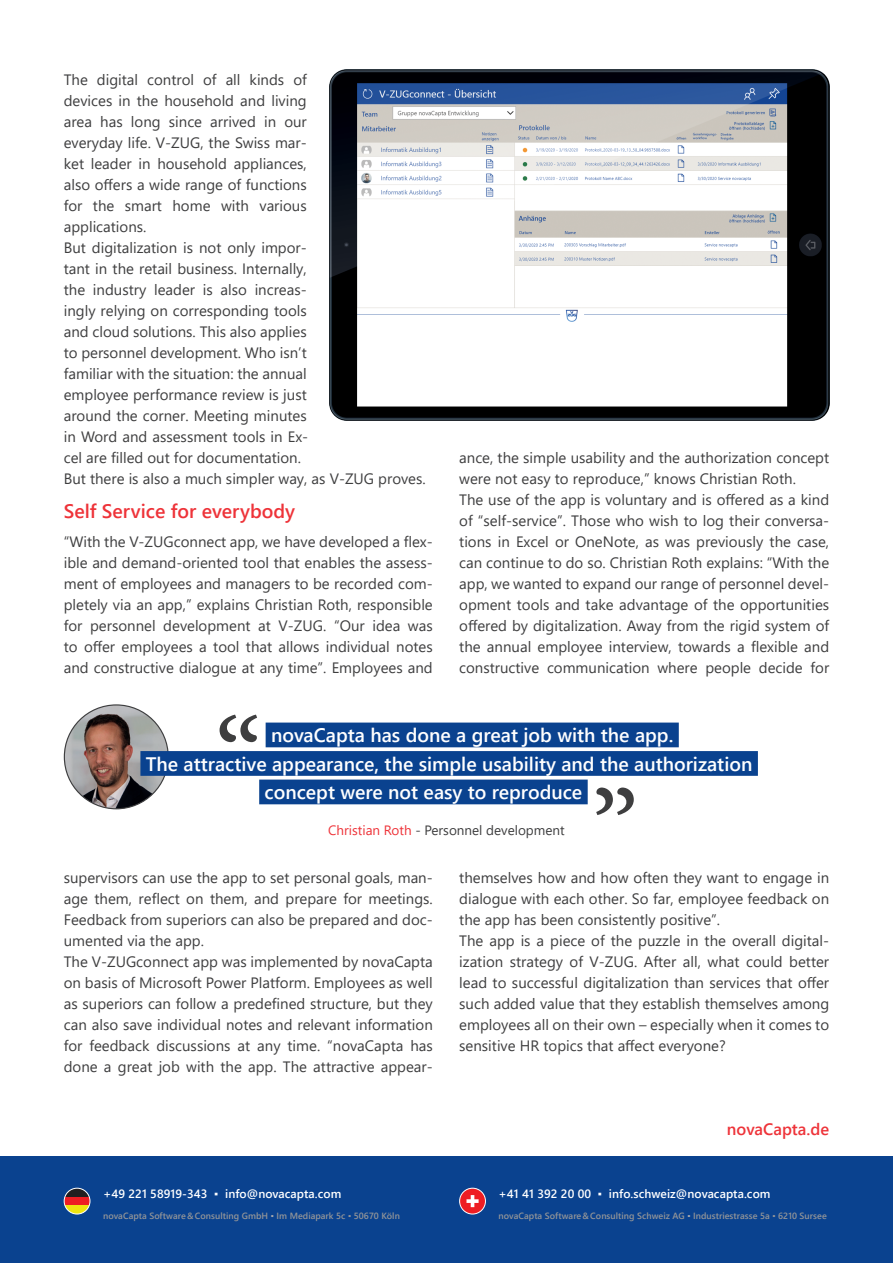
<style>
.page{position:relative;width:893px;height:1263px;background:#fff}
.page>*{position:absolute;margin:0;border:0;box-sizing:border-box;transform-origin:0 0}
.Zitat_Fließtext{font:600 19.5px "Segoe UI";color:#fff}
.Überschriften_Texte{font:600 19.5px "Segoe UI";color:#ee3339}
.t1{font:600 16.5px "Segoe UI";color:#ee3339}
.Fließtext{font:15px/21px "Segoe UI";color:#3e3e3f;text-align:justify}
.Zitat_Autor{font:13.5px "Segoe UI";color:#3e3e3f}
.t2{font:600 12px "Segoe UI";letter-spacing:.005em;color:#fff}
.t3{font:600 9px "Segoe UI";letter-spacing:.005em;color:#939598}
.s1{color:#ee3339}
.s2{font-weight:400}
.s3{font-weight:400;color:#a8a9ad}
</style>
<div class="page">
<div style="left:0;top:1156px;width:893px;height:107px;background:#0a428f"></div>
<div style="left:460px;top:1188px;width:25px;height:26px;background:#ee1d23;border-radius:50%"></div>
<div style="left:459px;top:1188px;width:27px;height:26px;border:1px solid #fff;border-radius:50%"></div>
<svg style="left:466px;top:1199px;width:13px;height:4px"></svg>
<svg style="left:471px;top:1195px;width:3px;height:12px"></svg>
<svg style="left:64px;top:1188px;width:26px;height:9px"></svg>
<div style="left:64px;top:1197px;width:26px;height:8px;background:#ee1d23"></div>
<svg style="left:64px;top:1205px;width:26px;height:9px"></svg>
<div style="left:64px;top:1188px;width:26px;height:26px;border:1px solid #fff;border-radius:50%"></div>
<img style="left:329px;top:69px;width:500px;height:352px">
<img style="left:64px;top:705px;width:104px;height:104px;border-radius:52px">
<div style="left:266px;top:722px;width:413px;height:25px;background:#0a428f"></div>
<div style="left:140px;top:751px;width:618px;height:25px;background:#0a428f"></div>
<div style="left:259px;top:779px;width:329px;height:25px;background:#0a428f"></div>
<svg style="left:220px;top:715px;width:37px;height:27px"></svg>
<svg style="left:596px;top:787px;width:38px;height:28px"></svg>
<p class="Fließtext" style="left:64px;top:68px;width:245px">The digital control of all kinds of devices in the household and living area has long since arrived in our everyday life. V-ZUG, the Swiss mar&shy;ket leader in household appliances, also offers a wide range of functions for the smart home with various applications.</p>
<p class="Fließtext" style="left:64px;top:236px;width:246px">But digitalization is not only impor&shy;tant in the retail business. Internally, the industry leader is also increas&shy;ingly relying on corresponding tools and cloud solutions. This also applies to personnel development. Who isn’t familiar with the situation: the annual employee performance review is just around the corner. Meeting minutes in Word and assessment tools in Ex&shy;cel are filled out for documentation.</p>
<p class="Fließtext" style="left:64px;top:467px;width:363px">But there is also a much simpler way, as V-ZUG proves.</p>
<p class="Überschriften_Texte" style="left:64px;top:493px;width:233px">Self Service for everybody</p>
<p class="Fließtext" style="left:64px;top:530px;width:371px">“With the V-ZUGconnect app, we have developed a flex&shy;ible and demand-oriented tool that enables the assess&shy;ment of employees and managers to be recorded com&shy;pletely via an app,” explains Christian Roth, responsible for personnel development at V-ZUG. “Our idea was to offer employees a tool that allows individual notes and constructive dialogue at any time”. Employees and</p>
<p class="Fließtext" style="left:459px;top:446px;width:371px">ance, the simple usability and the authorization concept were not easy to reproduce,” knows Christian Roth.</p>
<p class="Fließtext" style="left:459px;top:488px;width:371px">The use of the app is voluntary and is offered as a kind of “self-service”. Those who wish to log their conversa&shy;tions in Excel or OneNote, as was previously the case, can continue to do so. Christian Roth explains: “With the app, we wanted to expand our range of personnel devel&shy;opment tools and take advantage of the opportunities offered by digitalization. Away from the rigid system of the annual employee interview, towards a flexible and constructive communication where people decide for</p>
<p class="Zitat_Fließtext" style="left:271px;top:717px;width:404px">novaCapta has done a great job with the app.</p>
<p class="Zitat_Fließtext" style="left:146px;top:745px;width:608px">The attractive appearance, the simple usability and the authorization</p>
<p class="Zitat_Fließtext" style="left:265px;top:774px;width:319px">concept were not easy to reproduce</p>
<p class="Zitat_Autor" style="left:328px;top:818px;width:238px"><span class="s1">Christian Roth</span> - Personnel development</p>
<p class="Fließtext" style="left:64px;top:866px;width:371px">supervisors can use the app to set personal goals, man&shy;age them, reflect on them, and prepare for meetings.<br>Feedback from superiors can also be prepared and doc&shy;umented via the app.</p>
<p class="Fließtext" style="left:64px;top:950px;width:371px">The V-ZUGconnect app was implemented by novaCapta on basis of Microsoft Power Platform. Employees as well as superiors can follow a predefined structure, but they can also save individual notes and relevant information for feedback discussions at any time. “novaCapta has done a great job with the app. The attractive appear-</p>
<p class="t2" style="left:103px;top:1182px;width:240px">+49 221 58919-343 <span class="s2">▪</span> info@novacapta.com</p>
<p class="t3" style="left:103px;top:1207px;width:298px">novaCapta Software&amp;Consulting GmbH <span class="s3">▪</span> Im Mediapark 5c <span class="s2">▪</span> 50670 Köln</p>
<p class="Fließtext" style="left:459px;top:866px;width:371px">themselves how and how often they want to engage in dialogue with each other. So far, employee feedback on the app has been consistently positive”.</p>
<p class="Fließtext" style="left:459px;top:929px;width:371px">The app is a piece of the puzzle in the overall digital&shy;ization strategy of V-ZUG. After all, what could better lead to successful digitalization than services that offer such added value that they establish themselves among employees all on their own – especially when it comes to sensitive HR topics that affect everyone?</p>
<p class="t1" style="left:727px;top:1113px;width:104px">novaCapta.de</p>
<p class="t2" style="left:499px;top:1182px;width:273px">+41 41 392 20 00 <span class="s2">▪</span> info.schweiz@novacapta.com</p>
<p class="t3" style="left:499px;top:1207px;width:330px">novaCapta Software&amp;Consulting Schweiz AG <span class="s3">▪</span> Industriestrasse 5a <span class="s2">▪</span> 6210 Sursee</p>
</div>
